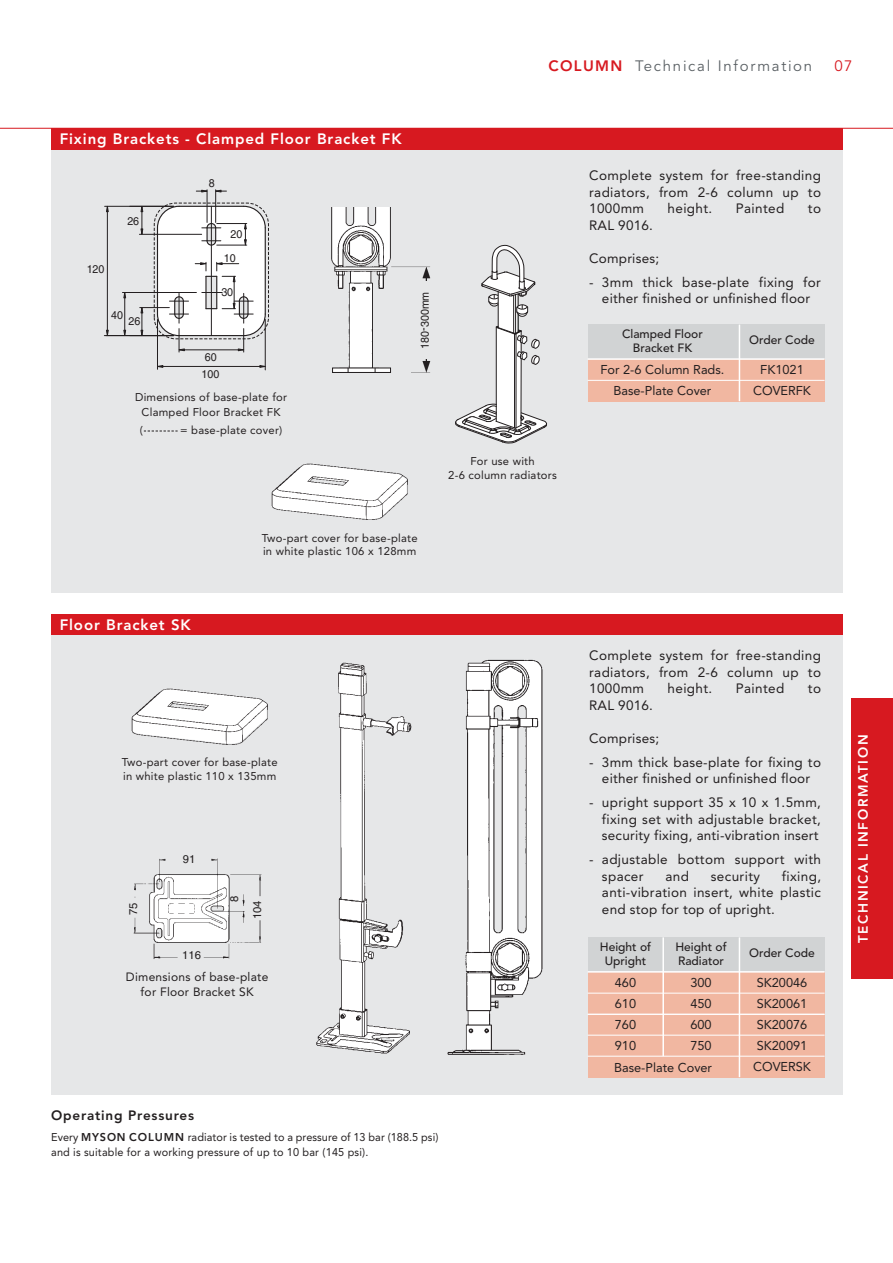
<style>
.page{position:relative;width:893px;height:1263px;background:#fff}
.page>*{position:absolute;margin:0;border:0;box-sizing:border-box;transform-origin:0 0}
.t1{font:800 15px "Avenir";letter-spacing:.06em;color:#fff}
.t2{font:15px "Avenir";letter-spacing:.115em;color:#5a6064}
.t3{font:15px "Avenir";color:#d71920}
.t4{font:13.5px/16.5px "Avenir";letter-spacing:.025em;color:#231f20;text-align:justify}
.t5{font:800 13.5px "Avenir";letter-spacing:.115em;color:#fff}
.t6{font:800 13.5px "Avenir";letter-spacing:.06em;color:#231f20}
.t7{font:12.75px/21px "Avenir";color:#231f20;text-align:center}
.t8{font:500 12px/13.5px "Avenir";color:#231f20;text-align:center}
.t9{font:12px/15px "Avenir";letter-spacing:.02em;color:#231f20;text-align:center}
.t10{font:11.25px/13.5px "Avenir";letter-spacing:.02em;color:#231f20}
.t11{font:11.25px/17px "Helvetica";color:#231f20;scale:.95 1}
.t12{font:11.25px "Helvetica";color:#231f20}
.s1{font-weight:800;color:#d71920}
.s2{font-weight:800}
</style>
<div class="page">
<hr style="left:0;top:128px;width:892px;height:1px;background:#d71920">
<div style="left:51px;top:128px;width:791px;height:22px;background:#d71920"></div>
<div style="left:51px;top:150px;width:791px;height:442px;background:#e6e7e8"></div>
<div style="left:51px;top:614px;width:791px;height:21px;background:#d71920"></div>
<div style="left:51px;top:635px;width:791px;height:459px;background:#e6e7e8"></div>
<img style="left:331px;top:208px;width:100px;height:165px">
<div style="left:379px;top:359px;width:32px;height:24px;background:#e6e7e8"></div>
<svg style="left:332px;top:367px;width:59px;height:6px"></svg>
<svg style="left:338px;top:367px;width:53px;height:5px"></svg>
<div style="left:408px;top:281px;width:35px;height:77px;background:#e6e7e8"></div>
<img style="left:133px;top:858px;width:129px;height:101px">
<svg style="left:317px;top:663px;width:93px;height:389px"></svg>
<img style="left:447px;top:659px;width:96px;height:396px">
<img style="left:131px;top:688px;width:137px;height:57px">
<img style="left:271px;top:463px;width:137px;height:57px">
<div style="left:587px;top:359px;width:237px;height:42px;background:#f1b7a1"></div>
<div style="left:587px;top:325px;width:237px;height:34px;background:#d1d3d4"></div>
<hr style="left:587px;top:358px;width:237px;height:2px;background:#fff">
<hr style="left:587px;top:380px;width:237px;height:1px;background:#fff">
<hr style="left:738px;top:324px;width:2px;height:77px;background:#fff">
<div style="left:587px;top:971px;width:237px;height:105px;background:#f1b7a1"></div>
<div style="left:587px;top:937px;width:237px;height:34px;background:#d1d3d4"></div>
<hr style="left:587px;top:970px;width:237px;height:2px;background:#fff">
<hr style="left:587px;top:992px;width:237px;height:1px;background:#fff">
<hr style="left:587px;top:1034px;width:237px;height:1px;background:#fff">
<hr style="left:587px;top:1055px;width:237px;height:1px;background:#fff">
<hr style="left:587px;top:1013px;width:237px;height:1px;background:#fff">
<hr style="left:738px;top:937px;width:2px;height:139px;background:#fff">
<hr style="left:662px;top:937px;width:1px;height:119px;background:#fff">
<div style="left:850px;top:698px;width:42px;height:281px;background:#d71920"></div>
<hr style="left:157px;top:319px;width:1px;height:50px;background:#231f20">
<hr style="left:265px;top:319px;width:1px;height:51px;background:#231f20">
<hr style="left:163px;top:366px;width:97px;height:1px;background:#231f20">
<svg style="left:259px;top:365px;width:7px;height:2px"></svg>
<hr style="left:122px;top:292px;width:74px;height:1px;background:#231f20">
<hr style="left:124px;top:298px;width:1px;height:32px;background:#231f20">
<hr style="left:104px;top:335px;width:70px;height:1px;background:#231f20">
<hr style="left:105px;top:206px;width:69px;height:1px;background:#231f20">
<hr style="left:107px;top:212px;width:1px;height:118px;background:#231f20">
<svg style="left:106px;top:205px;width:2px;height:7px"></svg>
<hr style="left:139px;top:234px;width:63px;height:1px;background:#231f20">
<hr style="left:207px;top:190px;width:1px;height:32px;background:#231f20">
<hr style="left:215px;top:190px;width:1px;height:32px;background:#231f20">
<svg style="left:196px;top:190px;width:12px;height:2px"></svg>
<svg style="left:215px;top:190px;width:11px;height:2px"></svg>
<svg style="left:140px;top:202px;width:129px;height:150px"></svg>
<svg style="left:455px;top:245px;width:92px;height:198px"></svg>
<svg style="left:144px;top:430px;width:34px;height:1px"></svg>
<p class="t2" style="left:548px;top:59px;width:265px"><span class="s1">COLUMN</span> Technical Information</p>
<p class="t3" style="left:834px;top:59px;width:19px">07</p>
<p class="t1" style="left:60px;top:133px;width:343px">Fixing Brackets - Clamped Floor Bracket FK</p>
<p class="t11" style="left:87px;top:261px;width:20px">120</p>
<p class="t11" style="left:127px;top:213px;width:14px">26</p>
<p class="t11" style="left:111px;top:307px;width:14px">40</p>
<p class="t11" style="left:128px;top:314px;width:14px">26</p>
<p class="t11" style="left:209px;top:175px;width:8px">8</p>
<p class="t11" style="left:224px;top:223px;width:21px;line-height:24px;text-align:center">20<br>10</p>
<p class="t11" style="left:221px;top:284px;width:14px">30</p>
<p class="t11" style="left:201px;top:349px;width:20px">60<br>100</p>
<p class="t10" style="left:135px;top:391px;width:153px;line-height:15px;text-align:center">Dimensions of base-plate for<br>Clamped Floor Bracket FK</p>
<p class="t10" style="left:140px;top:424px;width:5px">(</p>
<p class="t10" style="left:180px;top:424px;width:104px">= base-plate cover)</p>
<p class="t11" style="left:417px;top:348px;width:61px;rotate:-90deg">180-300mm</p>
<p class="t10" style="left:448px;top:455px;width:110px;text-align:center">For use with<br>2-6 column radiators</p>
<p class="t10" style="left:262px;top:532px;width:157px">Two-part cover for base-plate in white plastic 106 x 128mm</p>
<p class="t1" style="left:60px;top:618px;width:133px">Floor Bracket SK</p>
<p class="t10" style="left:122px;top:756px;width:157px">Two-part cover for base-plate in white plastic 110 x 135mm</p>
<p class="t12" style="left:183px;top:854px;width:14px">91</p>
<p class="t12" style="left:230px;top:901px;width:8px;rotate:-90deg">8</p>
<p class="t12" style="left:129px;top:914px;width:14px;rotate:-90deg">75</p>
<p class="t12" style="left:253px;top:919px;width:20px;rotate:-90deg">104</p>
<p class="t12" style="left:182px;top:950px;width:20px">116</p>
<p class="t9" style="left:126px;top:970px;width:144px">Dimensions of base-plate for Floor Bracket SK</p>
<p class="t6" style="left:51px;top:1109px;width:144px">Operating Pressures</p>
<p class="t10" style="left:51px;top:1130px;width:388px;line-height:15px">Every <span class="s2">MYSON COLUMN</span> radiator is tested to a pressure of 13 bar (188.5 psi) and is suitable for a working pressure of up to 10 bar (145 psi).</p>
<p class="t4" style="left:589px;top:168px;width:233px">Complete system for free-standing radiators, from 2-6 column up to 1000mm</p>
<p class="t4" style="left:667px;top:201px;width:46px">height.</p>
<p class="t4" style="left:735px;top:201px;width:50px">Painted</p>
<p class="t4" style="left:807px;top:201px;width:15px">to</p>
<p class="t4" style="left:589px;top:218px;width:65px">RAL 9016.</p>
<p class="t4" style="left:589px;top:251px;width:71px">Comprises;</p>
<p class="t4" style="left:589px;top:275px;width:233px;text-align:center">- 3mm thick base-plate fixing for either finished or unfinished floor</p>
<p class="t8" style="left:622px;top:329px;width:82px">Clamped Floor<br>Bracket FK</p>
<p class="t8" style="left:749px;top:335px;width:67px">Order Code</p>
<p class="t7" style="left:600px;top:360px;width:125px">For 2-6 Column Rads.<br>Base-Plate Cover</p>
<p class="t7" style="left:753px;top:360px;width:59px">FK1021<br>COVERFK</p>
<p class="t4" style="left:589px;top:648px;width:233px">Complete system for free-standing radiators, from 2-6 column up to 1000mm</p>
<p class="t4" style="left:667px;top:681px;width:46px">height.</p>
<p class="t4" style="left:735px;top:681px;width:50px">Painted</p>
<p class="t4" style="left:807px;top:681px;width:15px">to</p>
<p class="t4" style="left:589px;top:698px;width:65px">RAL 9016.</p>
<p class="t4" style="left:589px;top:731px;width:71px">Comprises;</p>
<p class="t4" style="left:589px;top:755px;width:233px;text-align:center">- 3mm thick base-plate for fixing to either finished or unfinished floor</p>
<p class="t4" style="left:601px;top:795px;width:220px;text-indent:-13px">- upright support 35 x 10 x 1.5mm, fixing set with adjustable bracket, security fixing, anti-vibration insert</p>
<p class="t4" style="left:601px;top:852px;width:220px;text-indent:-13px">- adjustable bottom support with spacer</p>
<p class="t4" style="left:601px;top:869px;width:220px;text-indent:180px">fixing, anti-vibration insert, white plastic end stop for top of upright.</p>
<p class="t8" style="left:599px;top:941px;width:53px">Height of<br>Upright</p>
<p class="t8" style="left:749px;top:947px;width:67px">Order Code</p>
<p class="t7" style="left:614px;top:973px;width:99px;text-align:left">460<br>610<br>760<br>910<br>Base-Plate Cover</p>
<p class="t4" style="left:665px;top:869px;width:25px">and</p>
<p class="t4" style="left:710px;top:869px;width:51px">security</p>
<p class="t8" style="left:675px;top:941px;width:53px;text-align:left">Height of<br>Radiator</p>
<p class="t7" style="left:690px;top:973px;width:23px;text-align:justify">300<br>450<br>600<br>750</p>
<p class="t7" style="left:753px;top:973px;width:59px;text-align:left">SK20046<br>SK20061<br>SK20076<br>SK20091<br>COVERSK</p>
<p class="t5" style="left:857px;top:942px;width:209px;rotate:-90deg">TECHNICAL INFORMATION</p>
</div>
